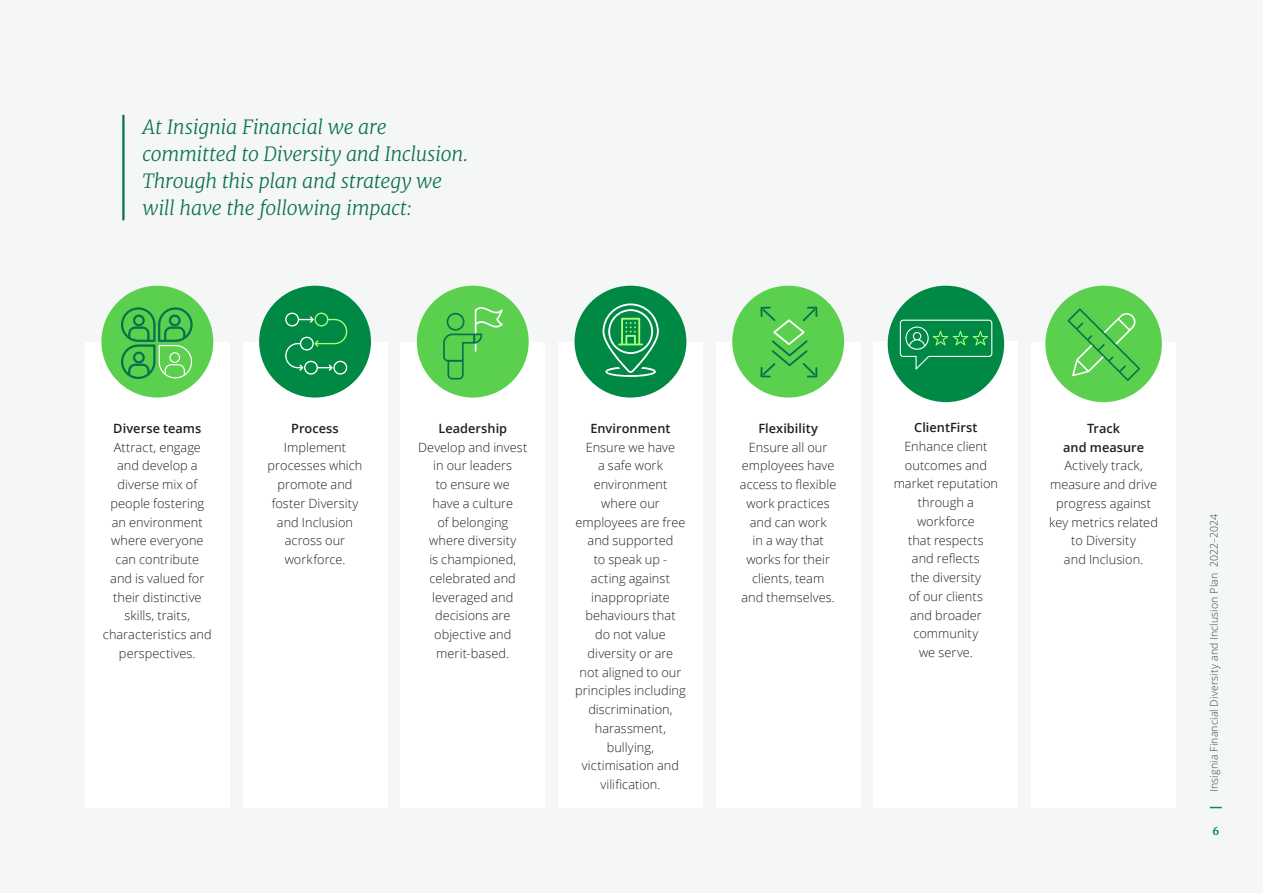
<style>
.page{position:relative;width:1263px;height:893px;background:#fff}
.page>*{position:absolute;margin:0;border:0;box-sizing:border-box;transform-origin:0 0}
._09_Pull_quote{font:italic 300 19.5px/27px "Merriweather";letter-spacing:-.015em;color:#0a734b}
._07_Body_Text{font:300 12.75px/18.8px "Open Sans";letter-spacing:.005em;color:#231f20;text-align:center}
._01_Footnotes{font:300 10.5px "Open Sans";letter-spacing:.02em;color:#324751}
.t1{font:700 10.5px "Merriweather";color:#078e47}
.s1{font-weight:600}
</style>
<div class="page">
<div style="left:0;top:0;width:1262px;height:893px;background:#f5f6f6"></div>
<hr style="left:122px;top:115px;width:3px;height:105px;background:#0a734b">
<div style="left:85px;top:342px;width:145px;height:466px;background:#fff"></div>
<div style="left:101px;top:286px;width:112px;height:112px;background:#5bcf4e;border-radius:50%"></div>
<svg style="left:121px;top:308px;width:71px;height:71px"></svg>
<div style="left:243px;top:342px;width:144px;height:466px;background:#fff"></div>
<div style="left:259px;top:286px;width:112px;height:112px;background:#008945;border-radius:50%"></div>
<svg style="left:285px;top:313px;width:62px;height:62px"></svg>
<div style="left:400px;top:342px;width:145px;height:466px;background:#fff"></div>
<div style="left:417px;top:286px;width:112px;height:112px;background:#5bcf4e;border-radius:50%"></div>
<svg style="left:443px;top:307px;width:60px;height:73px"></svg>
<div style="left:558px;top:342px;width:145px;height:466px;background:#fff"></div>
<div style="left:574px;top:286px;width:112px;height:112px;background:#008945;border-radius:50%"></div>
<svg style="left:602px;top:303px;width:57px;height:74px"></svg>
<div style="left:716px;top:342px;width:144px;height:466px;background:#fff"></div>
<div style="left:732px;top:286px;width:112px;height:112px;background:#5bcf4e;border-radius:50%"></div>
<svg style="left:760px;top:307px;width:57px;height:71px"></svg>
<div style="left:1031px;top:342px;width:145px;height:466px;background:#fff"></div>
<div style="left:1045px;top:286px;width:117px;height:116px;background:#5bcf4e;border-radius:50%"></div>
<svg style="left:1067px;top:308px;width:73px;height:73px"></svg>
<div style="left:874px;top:342px;width:144px;height:466px;background:#fff"></div>
<div style="left:888px;top:286px;width:116px;height:116px;background:#008945;border-radius:50%"></div>
<svg style="left:900px;top:320px;width:92px;height:50px"></svg>
<svg style="left:1210px;top:807px;width:12px;height:1px"></svg>
<p class="_09_Pull_quote" style="left:143px;top:114px;width:327px">At Insignia Financial we are committed to Diversity and Inclusion.<br>Through this plan and strategy we will have the following impact:</p>
<p class="_07_Body_Text" style="left:894px;top:418px;width:106px"><span class="s1">ClientFirst<br></span>Enhance client outcomes and market reputation through a workforce<br>that respects<br>and reflects<br>the diversity<br>of our clients<br>and broader community<br>we serve.</p>
<p class="_07_Body_Text" style="left:103px;top:418px;width:110px"><span class="s1">Diverse teams<br></span>Attract, engage and develop a diverse mix of people fostering an environment where everyone can contribute<br>and is valued for their distinctive skills, traits, characteristics and perspectives.</p>
<p class="_07_Body_Text" style="left:268px;top:418px;width:96px"><span class="s1">Process<br></span>Implement processes which promote and foster Diversity and Inclusion across our workforce.</p>
<p class="_07_Body_Text" style="left:418px;top:418px;width:111px"><span class="s1">Leadership<br></span>Develop and invest in our leaders<br>to ensure we<br>have a culture<br>of belonging where diversity<br>is championed, celebrated and leveraged and decisions are objective and merit-based.</p>
<p class="_07_Body_Text" style="left:575px;top:418px;width:112px"><span class="s1">Environment<br></span>Ensure we have<br>a safe work environment where our employees are free and supported<br>to speak up - acting against inappropriate behaviours that<br>do not value diversity or are<br>not aligned to our principles including discrimination, harassment, bullying, victimisation and vilification.</p>
<p class="_07_Body_Text" style="left:740px;top:418px;width:98px"><span class="s1">Flexibility<br></span>Ensure all our employees have access to flexible work practices and can work<br>in a way that works for their clients, team and themselves.</p>
<p class="_07_Body_Text" style="left:1049px;top:418px;width:110px"><span class="s1">Track<br>and measure<br></span>Actively track, measure and drive progress against key metrics related to Diversity<br>and Inclusion.</p>
<p class="_01_Footnotes" style="left:1207px;top:792px;width:279px;rotate:-90deg">Insignia Financial Diversity and Inclusion Plan 2022–2024</p>
<p class="t1" style="left:1212px;top:824px;width:8px">6</p>
</div>
